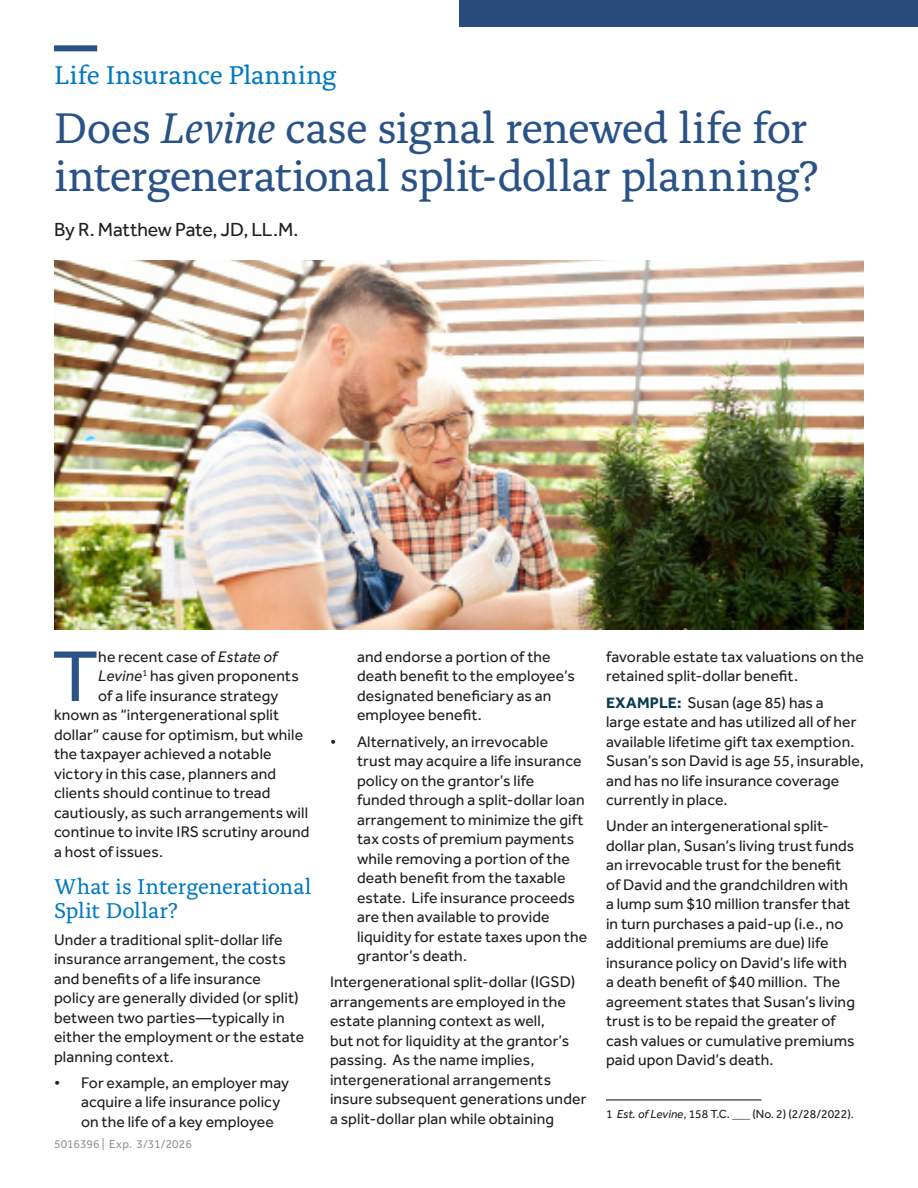
<style>
.page{position:relative;width:918px;height:1188px;background:#fff}
.page>*{position:absolute;margin:0;border:0;box-sizing:border-box;transform-origin:0 0}
.body_effra_10_12{font:74.25px "Effra Pro";color:#295286}
.t1{font:45px/48px "Alda Pro";letter-spacing:-.02em;color:#295286}
.t2{font:27px "Alda Pro";letter-spacing:-.005em;color:#0079c2}
.body_effra_10_12-2{font:22.5px/24px "Alda Pro";letter-spacing:-.01em;color:#0079c2}
.t3{font:19.5px "Effra Pro";letter-spacing:-.015em;color:#231f20}
.body_effra_10_12-3{font:15.75px/19.5px "Effra Pro";letter-spacing:.01em;color:#231f20}
.sub_bullet{font:12px "Effra Pro";color:#231f20}
.Body_New{font:12px "Effra Pro";letter-spacing:.005em;color:#939598}
.s1{font-style:italic}
.s2{font-weight:700;color:#0a3c53}
</style>
<div class="page">
<div style="left:54px;top:45px;width:43px;height:6px;background:#295286"></div>
<img style="left:54px;top:260px;width:810px;height:369px">
<div style="left:459px;top:0;width:459px;height:27px;background:#294b7b"></div>
<hr style="left:606px;top:1099px;width:156px;height:2px;background:#231f20">
<p class="t2" style="left:54px;top:55px;width:284px">Life Insurance Planning</p>
<p class="t1" style="left:54px;top:101px;width:766px">Does <span class="s1">Levine</span> case signal renewed life for intergenerational split-dollar planning?</p>
<p class="t3" style="left:54px;top:218px;width:246px">By R. Matthew Pate, JD, LL.M.</p>
<p class="body_effra_10_12" style="left:52px;top:633px;width:48px">T</p>
<p class="body_effra_10_12-3" style="left:98px;top:647px;width:180px">he recent case of <span class="s1">Estate of</span></p>
<p class="body_effra_10_12-3" style="left:98px;top:666px;width:202px"><span class="s1">Levine</span><sup>1</sup> has given proponents</p>
<p class="body_effra_10_12-3" style="left:98px;top:686px;width:182px">of a life insurance strategy</p>
<p class="body_effra_10_12-3" style="left:54px;top:705px;width:227px">known as “intergenerational split</p>
<p class="body_effra_10_12-3" style="left:54px;top:725px;width:251px">dollar” cause for optimism, but while</p>
<p class="body_effra_10_12-3" style="left:54px;top:744px;width:219px">the taxpayer achieved a notable</p>
<p class="body_effra_10_12-3" style="left:54px;top:764px;width:224px">victory in this case, planners and</p>
<p class="body_effra_10_12-3" style="left:54px;top:783px;width:218px">clients should continue to tread</p>
<p class="body_effra_10_12-3" style="left:54px;top:803px;width:256px">cautiously, as such arrangements will</p>
<p class="body_effra_10_12-3" style="left:54px;top:822px;width:257px">continue to invite IRS scrutiny around</p>
<p class="body_effra_10_12-3" style="left:54px;top:842px;width:111px">a host of issues.</p>
<p class="body_effra_10_12-2" style="left:54px;top:873px;width:259px">What is Intergenerational<br>Split Dollar?</p>
<p class="body_effra_10_12-3" style="left:54px;top:930px;width:252px">Under a traditional split-dollar life insurance arrangement, the costs and benefits of a life insurance policy are generally divided (or split) between two parties—typically in either the employment or the estate planning context.</p>
<p class="body_effra_10_12-3" style="left:81px;top:1073px;width:210px;text-indent:-27px">• For example, an employer may acquire a life insurance policy on the life of a key employee</p>
<p class="Body_New" style="left:54px;top:1137px;width:139px">5016396 | Exp. 3/31/2026</p>
<p class="body_effra_10_12-3" style="left:357px;top:647px;width:219px">and endorse a portion of the death benefit to the employee’s designated beneficiary as an employee benefit.</p>
<p class="body_effra_10_12-3" style="left:357px;top:732px;width:232px;text-indent:-27px">• Alternatively, an irrevocable<br>trust may acquire a life insurance policy on the grantor’s life funded through a split-dollar loan arrangement to minimize the gift tax costs of premium payments while removing a portion of the death benefit from the taxable estate. Life insurance proceeds are then available to provide liquidity for estate taxes upon the grantor’s death.</p>
<p class="body_effra_10_12-3" style="left:330px;top:972px;width:258px">Intergenerational split-dollar (IGSD) arrangements are employed in the estate planning context as well,<br>but not for liquidity at the grantor’s passing. As the name implies, intergenerational arrangements insure subsequent generations under a split-dollar plan while obtaining</p>
<p class="body_effra_10_12-3" style="left:606px;top:647px;width:259px">favorable estate tax valuations on the retained split-dollar benefit.</p>
<p class="body_effra_10_12-3" style="left:606px;top:693px;width:259px"><span class="s2">EXAMPLE:</span> Susan (age 85) has a<br>large estate and has utilized all of her available lifetime gift tax exemption.<br>Susan’s son David is age 55, insurable, and has no life insurance coverage currently in place.</p>
<p class="body_effra_10_12-3" style="left:606px;top:816px;width:250px">Under an intergenerational split&shy;dollar plan, Susan’s living trust funds an irrevocable trust for the benefit of David and the grandchildren with a lump sum $10 million transfer that in turn purchases a paid-up (i.e., no additional premiums are due) life insurance policy on David’s life with a death benefit of $40 million. The agreement states that Susan’s living trust is to be repaid the greater of cash values or cumulative premiums paid upon David’s death.</p>
<p class="sub_bullet" style="left:606px;top:1107px;width:249px">1 <span class="s1">Est. of Levine</span>, 158 T.C. ___ (No. 2) (2/28/2022).</p>
</div>
